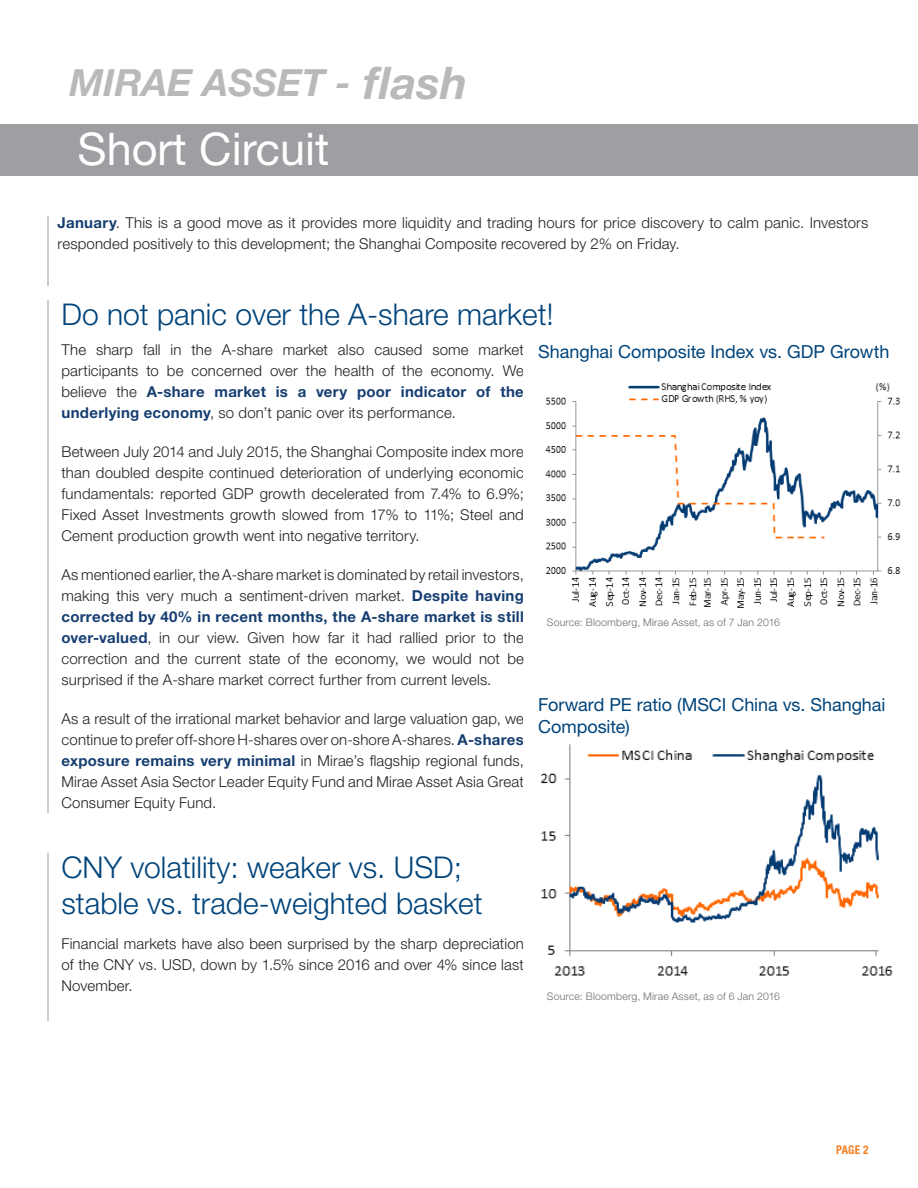
<style>
.page{position:relative;width:918px;height:1188px;background:#fff}
.page>*{position:absolute;margin:0;border:0;box-sizing:border-box;transform-origin:0 0}
.t1{font:45px "Helvetica Neue LT Std";color:#fff}
.t2{font:italic 700 37.5px "Helvetica Neue LT Std";color:#b9b9ba}
.head{font:300 30px/36px "Helvetica Neue LT Std";color:#00447b}
.chart_heads{font:18px/21.6px "Helvetica Neue LT Std";letter-spacing:-.005em;color:#00447b}
.Body{font:300 15px/21px "Helvetica Neue LT Std";letter-spacing:.01em;color:#231f20;text-align:justify}
.bio_text{font:700 condensed 12px "Helvetica Neue LT Std";color:#f48026;scale:.95 1}
.credits{font:300 10.5px "Helvetica Neue LT Std";letter-spacing:.02em;color:#6c6d70}
.s1{font-size:45px}
.s2{font-weight:700;color:#163e71}
</style>
<div class="page">
<div style="left:0;top:124px;width:918px;height:52px;background:#9d9fa2"></div>
<hr style="left:47px;top:216px;width:2px;height:70px;background:#bcbdc0">
<hr style="left:47px;top:300px;width:2px;height:513px;background:#bcbdc0">
<hr style="left:47px;top:853px;width:2px;height:168px;background:#bcbdc0">
<img style="left:540px;top:743px;width:353px;height:233px">
<img style="left:545px;top:383px;width:356px;height:225px">
<h2 class="t2" style="left:70px;top:60px;width:399px">MIRAE ASSET - <span class="s1">flash</span></h2>
<h1 class="t1" style="left:78px;top:122px;width:253px">Short Circuit</h1>
<p class="Body" style="left:58px;top:212px;width:812px"><span class="s2">January</span>. This is a good move as it provides more liquidity and trading hours for price discovery to calm panic. Investors responded positively to this development; the Shanghai Composite recovered by 2% on Friday.</p>
<p class="head" style="left:62px;top:296px;width:494px">Do not panic over the A-share market!</p>
<p class="Body" style="left:62px;top:339px;width:464px">The sharp fall in the A-share market also caused some market participants to be concerned over the health of the economy. We believe the <span class="s2">A-share market is a very poor indicator of the underlying economy</span>, so don’t panic over its performance.</p>
<p class="Body" style="left:62px;top:441px;width:464px">Between July 2014 and July 2015, the Shanghai Composite index more than doubled despite continued deterioration of underlying economic fundamentals: reported GDP growth decelerated from 7.4% to 6.9%; Fixed Asset Investments growth slowed from 17% to 11%; Steel and Cement production growth went into negative territory.</p>
<p class="Body" style="left:62px;top:564px;width:464px">As mentioned earlier, the A-share market is dominated by retail investors, making this very much a sentiment-driven market. <span class="s2">Despite having corrected by 40% in recent months, the A-share market is still over-valued</span>, in our view. Given how far it had rallied prior to the correction and the current state of the economy, we would not be surprised if the A-share market correct further from current levels.</p>
<p class="Body" style="left:62px;top:708px;width:464px">As a result of the irrational market behavior and large valuation gap, we continue to prefer off-shore H-shares over on-shore A-shares. <span class="s2">A-shares exposure remains very minimal</span> in Mirae’s flagship regional funds, Mirae Asset Asia Sector Leader Equity Fund and Mirae Asset Asia Great Consumer Equity Fund.</p>
<p class="chart_heads" style="left:538px;top:340px;width:353px">Shanghai Composite Index vs. GDP Growth</p>
<p class="credits" style="left:547px;top:616px;width:235px">Source: Bloomberg, Mirae Asset, as of 7 Jan 2016</p>
<p class="chart_heads" style="left:538px;top:694px;width:349px">Forward PE ratio (MSCI China vs. Shanghai<br>Composite)</p>
<p class="head" style="left:62px;top:848px;width:423px">CNY volatility: weaker vs. USD; stable vs. trade-weighted basket</p>
<p class="Body" style="left:62px;top:933px;width:464px">Financial markets have also been surprised by the sharp depreciation of the CNY vs. USD, down by 1.5% since 2016 and over 4% since last November.</p>
<p class="credits" style="left:547px;top:990px;width:235px">Source: Bloomberg, Mirae Asset, as of 6 Jan 2016</p>
<p class="bio_text" style="left:836px;top:1143px;width:36px">PAGE 2</p>
</div>
